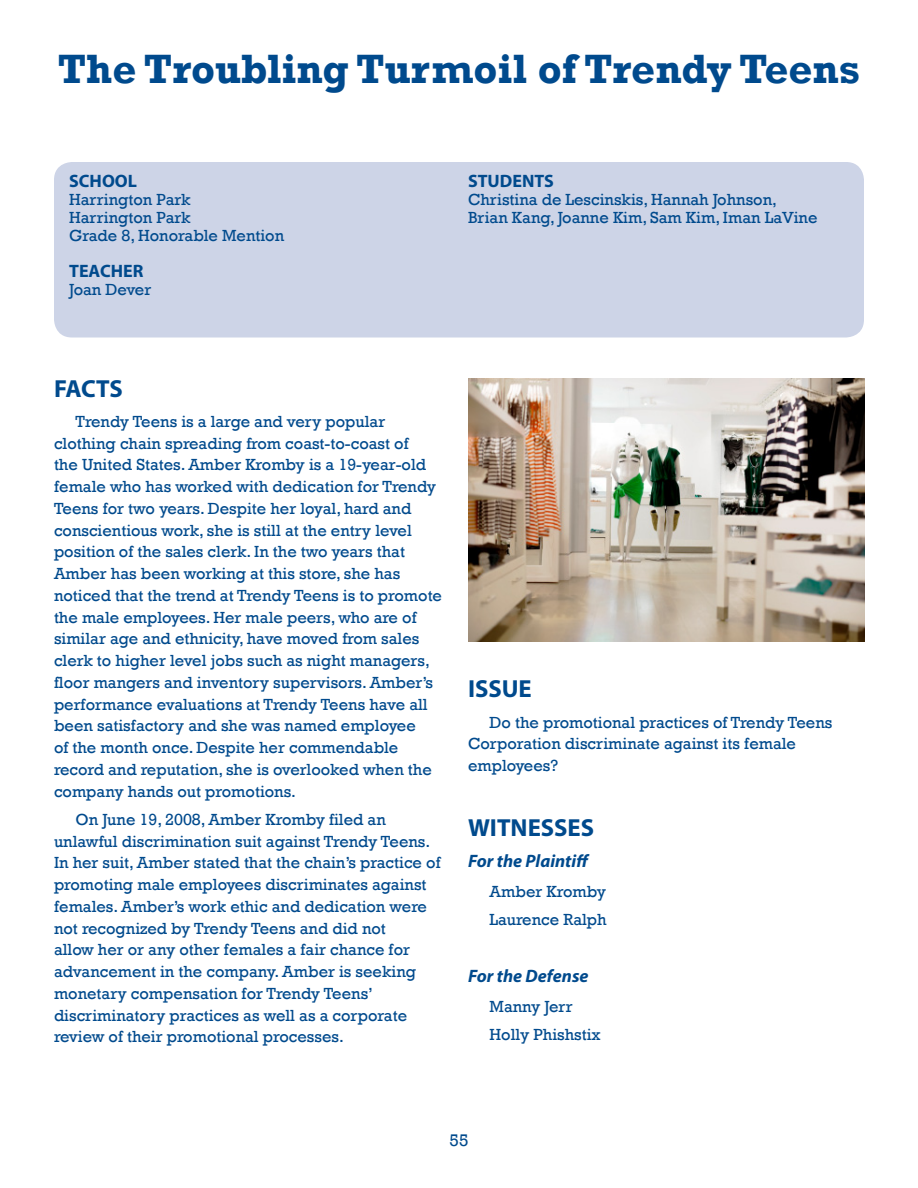
<style>
.page{position:relative;width:918px;height:1188px;background:#fff}
.page>*{position:absolute;margin:0;border:0;box-sizing:border-box;transform-origin:0 0}
.t1{font:700 42px "Rockwell";color:#004a8d}
.Headings{font:700 24.75px "Myriad Pro";color:#004a8d}
.subtitle_italic{font:italic 700 18px "Myriad Pro";color:#004a8d}
.School_Teacher_Stude{font:700 18px "Myriad Pro";color:#004a8d}
.t2{font:17.25px "Rockwell";color:#004a8d}
.body_copy{font:16.5px/21.8px "Rockwell";color:#004a8d}
.School_body{font:16.5px/18px "Rockwell";color:#004a8d}
</style>
<div class="page">
<div style="left:54px;top:162px;width:810px;height:176px;background:#cdd4e7;border-radius:18px"></div>
<img style="left:468px;top:378px;width:397px;height:263px">
<p class="t1" style="left:58px;top:43px;width:804px">The Troubling Turmoil of Trendy Teens</p>
<p class="School_Teacher_Stude" style="left:69px;top:169px;width:69px">SCHOOL</p>
<p class="School_body" style="left:69px;top:191px;width:123px">Harrington Park</p>
<p class="School_body" style="left:69px;top:209px;width:123px">Harrington Park</p>
<p class="School_body" style="left:69px;top:227px;width:216px">Grade 8, Honorable Mention</p>
<p class="School_Teacher_Stude" style="left:69px;top:259px;width:76px">TEACHER</p>
<p class="School_body" style="left:69px;top:281px;width:84px">Joan Dever</p>
<p class="School_Teacher_Stude" style="left:468px;top:170px;width:87px">STUDENTS</p>
<p class="School_body" style="left:468px;top:191px;width:351px">Christina de Lescinskis, Hannah Johnson,<br>Brian Kang, Joanne Kim, Sam Kim, Iman LaVine</p>
<p class="Headings" style="left:54px;top:372px;width:70px">FACTS</p>
<p class="body_copy" style="left:54px;top:411px;width:390px;text-indent:22px">Trendy Teens is a large and very popular clothing chain spreading from coast-to-coast of<br>the United States. Amber Kromby is a 19-year-old female who has worked with dedication for Trendy Teens for two years. Despite her loyal, hard and conscientious work, she is still at the entry level position of the sales clerk. In the two years that Amber has been working at this store, she has noticed that the trend at Trendy Teens is to promote the male employees. Her male peers, who are of similar age and ethnicity, have moved from sales clerk to higher level jobs such as night managers, floor mangers and inventory supervisors. Amber’s performance evaluations at Trendy Teens have all been satisfactory and she was named employee<br>of the month once. Despite her commendable record and reputation, she is overlooked when the company hands out promotions.</p>
<p class="body_copy" style="left:54px;top:809px;width:388px;text-indent:22px">On June 19, 2008, Amber Kromby filed an unlawful discrimination suit against Trendy Teens.<br>In her suit, Amber stated that the chain’s practice of promoting male employees discriminates against females. Amber’s work ethic and dedication were not recognized by Trendy Teens and did not<br>allow her or any other females a fair chance for advancement in the company. Amber is seeking monetary compensation for Trendy Teens’ discriminatory practices as well as a corporate review of their promotional processes.</p>
<p class="Headings" style="left:468px;top:673px;width:65px">ISSUE</p>
<p class="body_copy" style="left:468px;top:711px;width:366px;text-indent:22px">Do the promotional practices of Trendy Teens<br>Corporation discriminate against its female employees?</p>
<p class="Headings" style="left:468px;top:812px;width:128px">WITNESSES</p>
<p class="subtitle_italic" style="left:468px;top:849px;width:123px">For the Plaintiff</p>
<p class="body_copy" style="left:490px;top:881px;width:118px">Amber Kromby</p>
<p class="body_copy" style="left:490px;top:909px;width:119px">Laurence Ralph</p>
<p class="subtitle_italic" style="left:468px;top:964px;width:122px">For the Defense</p>
<p class="body_copy" style="left:490px;top:996px;width:84px">Manny Jerr</p>
<p class="body_copy" style="left:490px;top:1024px;width:113px">Holly Phishstix</p>
<p class="t2" style="left:450px;top:1130px;width:20px">55</p>
</div>
